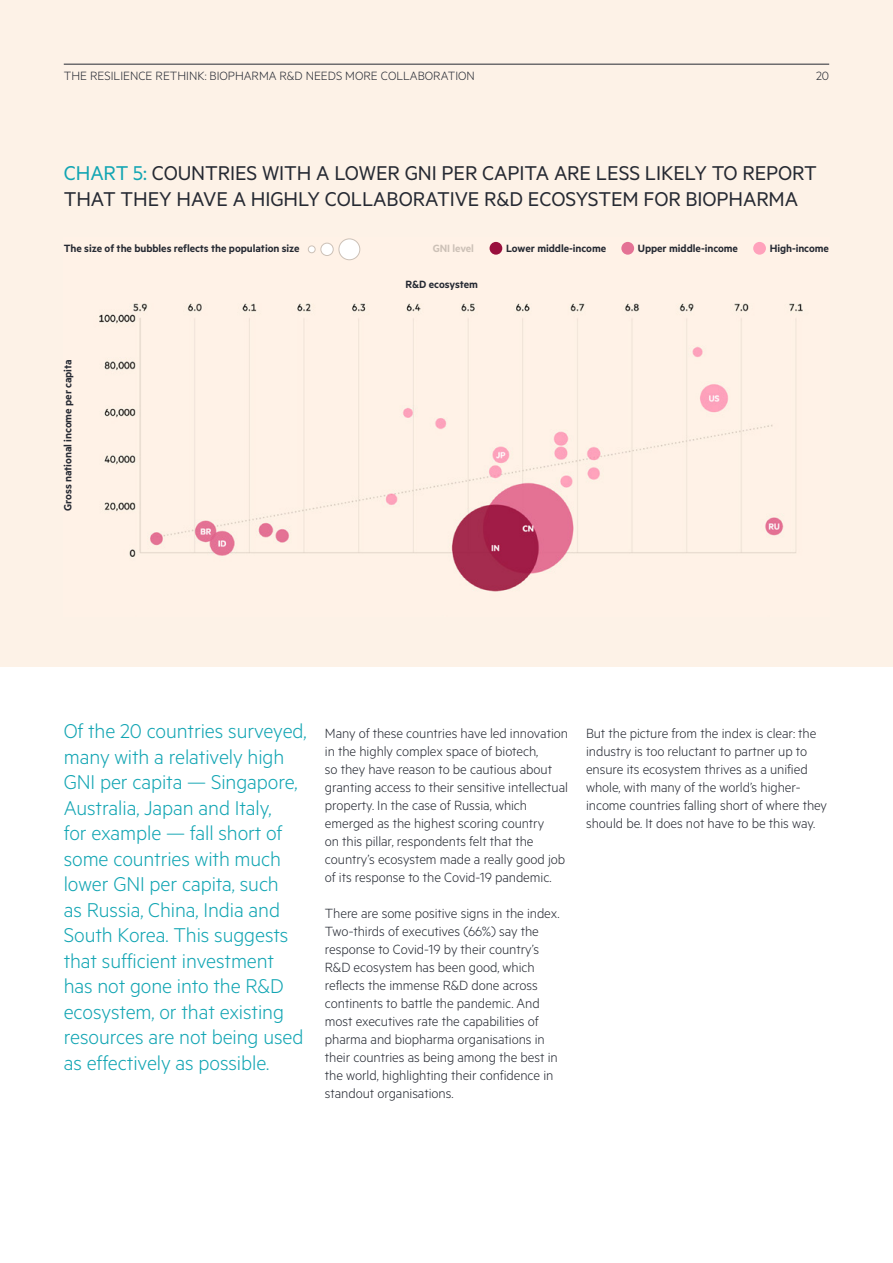
<style>
.page{position:relative;width:893px;height:1263px;background:#fff}
.page>*{position:absolute;margin:0;border:0;box-sizing:border-box;transform-origin:0 0}
.t1{font:300 22.5px/25.5px "Metric";letter-spacing:-.005em;color:#12a5b3}
.t2{font:22.5px/25.5px "Metric";letter-spacing:-.005em;color:#262a33}
.t3{font:300 15px/18px "Metric";letter-spacing:-.005em;color:#262a33}
.t4{font:300 13.5px "Metric";color:#262a33}
.t5{font:600 11.85px "Metric";letter-spacing:-.005em;color:#262a33}
.t6{font:600 11.85px "Metric";letter-spacing:-.005em;color:#ccc1b7}
.s1{color:#12a5b3}
</style>
<div class="page">
<div style="left:0;top:0;width:893px;height:666px;background:#fdf2e7"></div>
<hr style="left:64px;top:64px;width:765px;height:1px;background:#262a33">
<img style="left:99px;top:238px;width:704px;height:354px">
<div style="left:308px;top:246px;width:7px;height:7px;background:#fff;border-radius:50%"></div>
<div style="left:308px;top:246px;width:7px;height:7px;border:1px solid #ccc1b7;border-radius:50%"></div>
<div style="left:321px;top:243px;width:12px;height:12px;background:#fff;border-radius:50%"></div>
<div style="left:321px;top:243px;width:12px;height:13px;border:1px solid #ccc1b7;border-radius:50%"></div>
<div style="left:339px;top:239px;width:21px;height:21px;background:#fff;border-radius:50%"></div>
<div style="left:339px;top:239px;width:21px;height:21px;border:1px solid #ccc1b7;border-radius:50%"></div>
<div style="left:490px;top:242px;width:12px;height:13px;background:#990f3d;border-radius:50%"></div>
<div style="left:621px;top:242px;width:13px;height:13px;background:#e47295;border-radius:50%"></div>
<div style="left:753px;top:242px;width:13px;height:13px;background:#ffa2bc;border-radius:50%"></div>
<p class="t4" style="left:64px;top:68px;width:413px">THE RESILIENCE RETHINK: BIOPHARMA R&amp;D NEEDS MORE COLLABORATION</p>
<p class="t4" style="left:816px;top:68px;width:15px">20</p>
<h1 class="t2" style="left:64px;top:160px;width:755px"><span class="s1">CHART 5:</span> COUNTRIES WITH A LOWER GNI PER CAPITA ARE LESS LIKELY TO REPORT<br>THAT THEY HAVE A HIGHLY COLLABORATIVE R&amp;D ECOSYSTEM FOR BIOPHARMA</h1>
<p class="t5" style="left:64px;top:241px;width:237px">The size of the bubbles reflects the population size</p>
<p class="t6" style="left:433px;top:241px;width:43px">GNI level</p>
<p class="t5" style="left:506px;top:241px;width:102px">Lower middle-income</p>
<p class="t5" style="left:638px;top:241px;width:102px">Upper middle-income</p>
<p class="t5" style="left:770px;top:241px;width:61px">High-income</p>
<p class="t5" style="left:406px;top:277px;width:74px">R&amp;D ecosystem</p>
<p class="t5" style="left:61px;top:511px;width:153px;rotate:-90deg">Gross national income per capita</p>
<p class="t1" style="left:64px;top:717px;width:244px">Of the 20 countries surveyed, many with a relatively high<br>GNI per capita — Singapore,<br>Australia, Japan and Italy,<br>for example — fall short of some countries with much lower GNI per capita, such<br>as Russia, China, India and<br>South Korea. This suggests that sufficient investment has not gone into the R&amp;D ecosystem, or that existing resources are not being used as effectively as possible.</p>
<p class="t3" style="left:325px;top:724px;width:245px">Many of these countries have led innovation in the highly complex space of biotech,<br>so they have reason to be cautious about granting access to their sensitive intellectual property. In the case of Russia, which emerged as the highest scoring country<br>on this pillar, respondents felt that the country’s ecosystem made a really good job of its response to the Covid-19 pandemic.</p>
<p class="t3" style="left:325px;top:904px;width:236px">There are some positive signs in the index.<br>Two-thirds of executives (66%) say the response to Covid-19 by their country’s R&amp;D ecosystem has been good, which reflects the immense R&amp;D done across continents to battle the pandemic. And most executives rate the capabilities of pharma and biopharma organisations in their countries as being among the best in the world, highlighting their confidence in standout organisations.</p>
<p class="t3" style="left:586px;top:724px;width:243px">But the picture from the index is clear: the industry is too reluctant to partner up to ensure its ecosystem thrives as a unified whole, with many of the world’s higher&shy;income countries falling short of where they should be. It does not have to be this way.</p>
</div>
